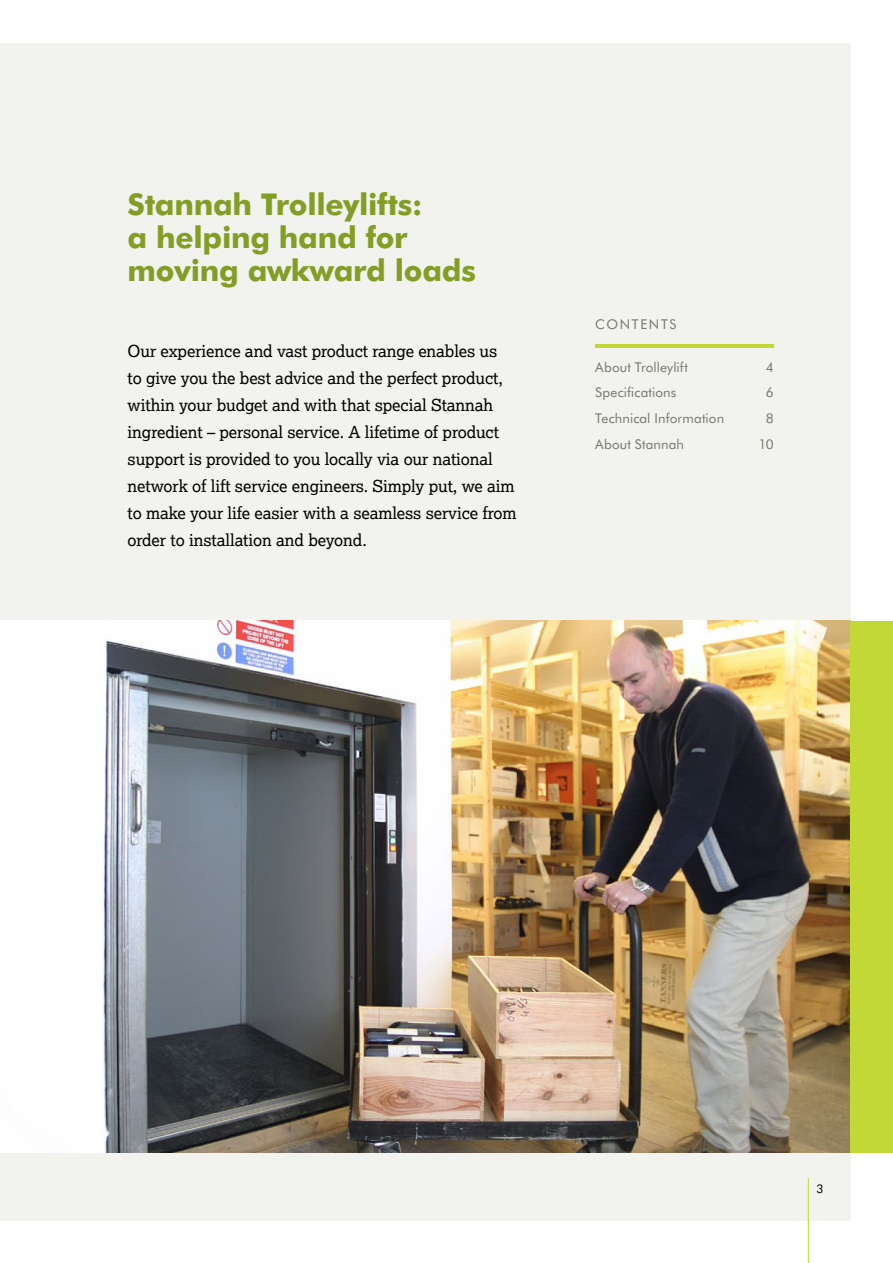
<style>
.page{position:relative;width:893px;height:1263px;background:#fff}
.page>*{position:absolute;margin:0;border:0;box-sizing:border-box;transform-origin:0 0}
.t1{font:700 30px/33px "Futura BT";letter-spacing:-.01em;color:#839e25}
.t2{font:16.5px/27px "Lexia";letter-spacing:-.005em;color:#000}
.t3{font:13.5px "Futura BT";letter-spacing:.01em;color:#77776b}
.t4{font:13.5px "Futura BT";letter-spacing:.12em;color:#77776b}
.t5{font:12px "Futura BT";color:#000}
</style>
<div class="page">
<div style="left:0;top:43px;width:850px;height:1177px;background:#f2f2ef"></div>
<img style="left:1px;top:621px;width:849px;height:531px">
<hr style="left:0;top:621px;width:1px;height:531px;background:#000101">
<hr style="left:0;top:910px;width:1px;height:242px;background:#839e25">
<div style="left:850px;top:621px;width:43px;height:531px;background:#c1d837"></div>
<hr style="left:595px;top:344px;width:179px;height:4px;background:#c1d837">
<hr style="left:808px;top:1178px;width:1px;height:85px;background:#c1d837">
<h1 class="t1" style="left:128px;top:188px;width:350px">Stannah Trolleylifts:<br>a helping hand for moving awkward loads</h1>
<p class="t2" style="left:128px;top:337px;width:391px">Our experience and vast product range enables us<br>to give you the best advice and the perfect product, within your budget and with that special Stannah ingredient – personal service. A lifetime of product support is provided to you locally via our national network of lift service engineers. Simply put, we aim to make your life easier with a seamless service from order to installation and beyond.</p>
<p class="t4" style="left:595px;top:316px;width:83px">CONTENTS</p>
<p class="t3" style="left:595px;top:359px;width:94px">About Trolleylift</p>
<p class="t3" style="left:766px;top:359px;width:9px">4</p>
<p class="t3" style="left:595px;top:384px;width:83px">Specifications</p>
<p class="t3" style="left:766px;top:384px;width:9px">6</p>
<p class="t3" style="left:595px;top:410px;width:130px">Technical Information</p>
<p class="t3" style="left:766px;top:410px;width:9px">8</p>
<p class="t3" style="left:595px;top:435px;width:90px">About Stannah</p>
<p class="t3" style="left:758px;top:435px;width:17px">10</p>
<p class="t5" style="left:816px;top:1182px;width:9px">3</p>
</div>
